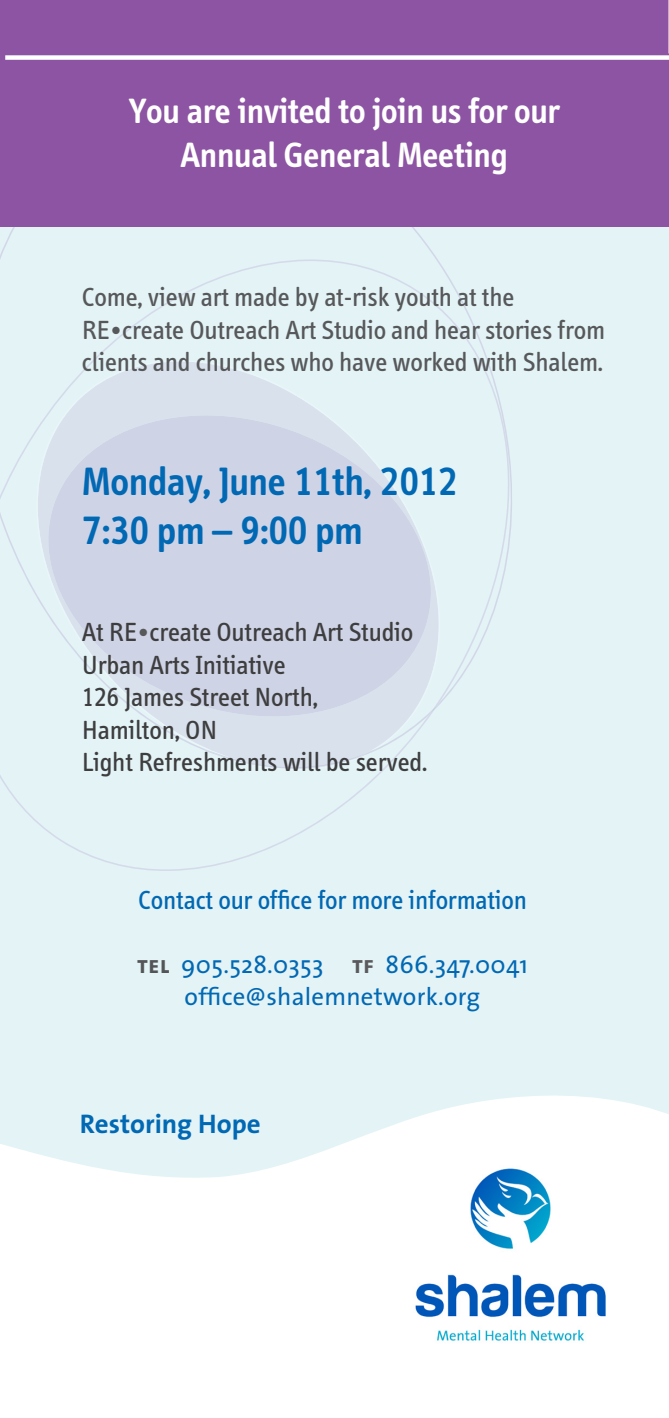
<style>
.page{position:relative;width:669px;height:1418px;background:#fff}
.page>*{position:absolute;margin:0;border:0;box-sizing:border-box;transform-origin:0 0}
.t1{font:600 40.5px "Info";color:#0168b3}
.t2{font:600 36px/43.2px "Info";color:#fff;text-align:center}
.t3{font:27px/32.4px "Info";color:#57585a}
.t4{font:27px/32.4px "Info";color:#3e3e3f}
.t5{font:27px "Info";color:#0168b3}
.t6{font:700 27px "The Sans";color:#0168b3}
.t7{font:24.75px "The Sans";letter-spacing:.01em;color:#0168b3}
.s1{color:#57585a}
.s2{font-family:"The Sans Bold Caps";color:#545557}
.s3{font-family:"The Sans Bold Caps";color:#5a5a5d}
</style>
<div class="page">
<div style="left:0;top:221px;width:668px;height:981px;background:#e3f3f6"></div>
<svg style="left:145px;top:717px;width:284px;height:43px;fill:#d9e1ed"></svg>
<svg style="left:199px;top:746px;width:181px;height:22px"></svg>
<svg style="left:0;top:226px;width:513px;height:466px"></svg>
<svg style="left:0;top:502px;width:29px;height:190px"></svg>
<svg style="left:29px;top:415px;width:421px;height:302px;fill:#ced3e5"></svg>
<svg style="left:0;top:1095px;width:668px;height:107px;fill:#fff"></svg>
<img style="left:404px;top:1148px;width:212px;height:193px">
<div style="left:0;top:0;width:668px;height:226px;background:#8c54a2"></div>
<div style="left:5px;top:55px;width:663px;height:5px;background:#fff"></div>
<p class="t2" style="left:128px;top:90px;width:432px">You are invited to join us for our<br>Annual General Meeting</p>
<p class="t3" style="left:82px;top:281px;width:524px">Come, view art made by at-risk youth at the<br>RE•create Outreach Art Studio and hear stories from clients and churches who have worked with Shalem.</p>
<p class="t1" style="left:82px;top:459px;width:377px">Monday, June 11th, 2012</p>
<p class="t1" style="left:82px;top:508px;width:282px">7:30 pm – 9:00 pm</p>
<p class="t4" style="left:82px;top:616px;width:332px">At RE<span class="s1">•</span>create Outreach Art Studio<br>Urban Arts Initiative</p>
<p class="t4" style="left:82px;top:681px;width:237px">126 James Street North,</p>
<p class="t4" style="left:82px;top:713px;width:137px">Hamilton, ON</p>
<p class="t4" style="left:82px;top:746px;width:346px">Light Refreshments will be served.</p>
<p class="t5" style="left:138px;top:885px;width:390px">Contact our office for more information</p>
<p class="t7" style="left:137px;top:944px;width:392px"><span class="s2">tel</span> 905.528.0353 <span class="s3">tf</span> 866.347.0041</p>
<p class="t7" style="left:184px;top:975px;width:297px">office@shalemnetwork.org</p>
<p class="t6" style="left:80px;top:1101px;width:182px">Restoring Hope</p>
</div>
